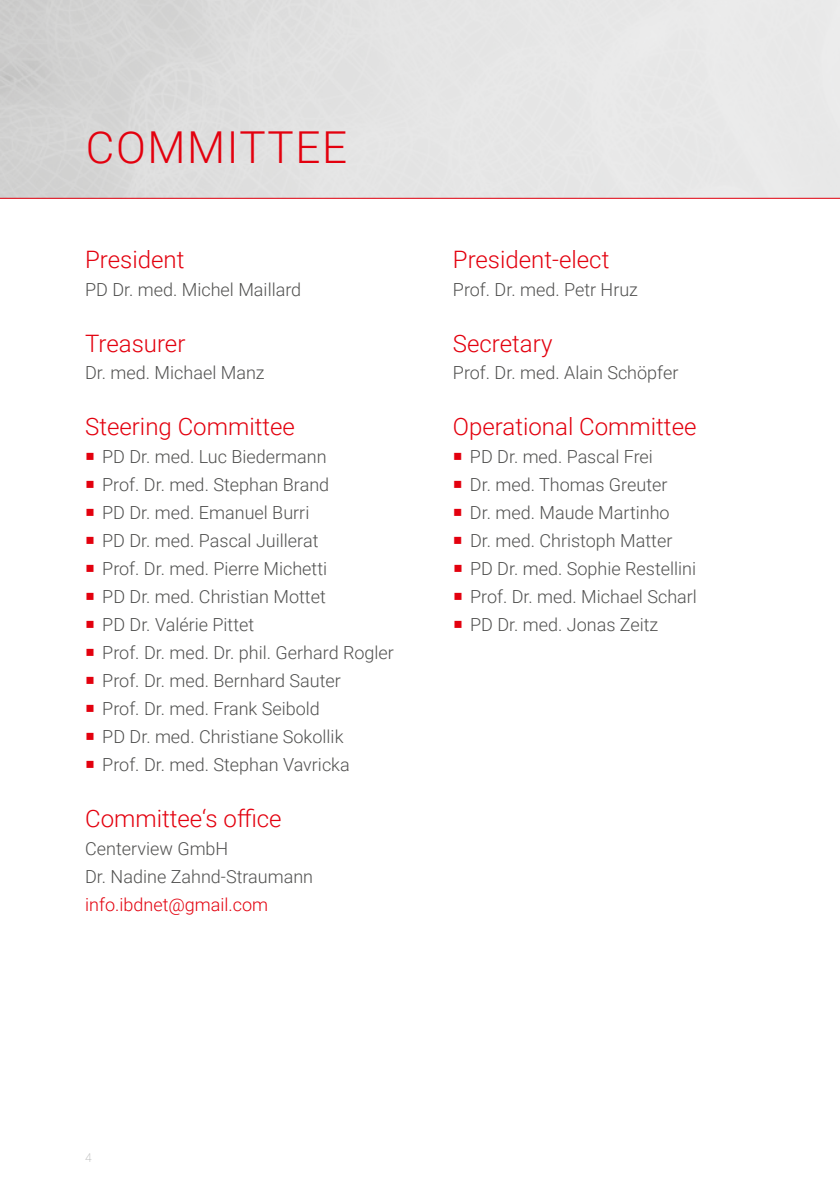
<style>
.page{position:relative;width:840px;height:1191px;background:#fff}
.page>*{position:absolute;margin:0;border:0;box-sizing:border-box;transform-origin:0 0}
.t1{font:300 44px "Roboto";letter-spacing:.035em;color:#e3000e}
.t2{font:300 24px "Roboto";color:#e3000e}
.t3{font:300 18px/28px "Roboto";color:#515150}
.t4{font:300 18px "Roboto";color:#e3000e}
.t5{font:100 12px "Roboto";color:#9c9d9d}
.s1{color:#e3000e}
</style>
<div class="page">
<hr style="left:0;top:198px;width:839px;height:1px;background:#e3000e">
<h1 class="t1" style="left:86px;top:117px;width:262px">COMMITTEE</h1>
<h2 class="t2" style="left:85px;top:242px;width:101px">President</h2>
<h2 class="t2" style="left:452px;top:242px;width:158px">President-elect</h2>
<p class="t3" style="left:85px;top:274px;width:217px">PD Dr. med. Michel Maillard</p>
<p class="t3" style="left:452px;top:274px;width:186px">Prof. Dr. med. Petr Hruz</p>
<h2 class="t2" style="left:85px;top:326px;width:102px">Treasurer</h2>
<h2 class="t2" style="left:452px;top:326px;width:101px">Secretary</h2>
<p class="t3" style="left:85px;top:358px;width:181px">Dr. med. Michael Manz</p>
<p class="t3" style="left:452px;top:358px;width:227px">Prof. Dr. med. Alain Schöpfer</p>
<h2 class="t2" style="left:85px;top:410px;width:211px">Steering Committee</h2>
<h2 class="t2" style="left:452px;top:410px;width:245px">Operational Committee</h2>
<p class="t3" style="left:85px;top:442px;width:243px"><span class="s1">○</span> PD Dr. med. Luc Biedermann</p>
<p class="t3" style="left:452px;top:442px;width:201px"><span class="s1">○</span> PD Dr. med. Pascal Frei</p>
<p class="t3" style="left:85px;top:470px;width:245px"><span class="s1">○</span> Prof. Dr. med. Stephan Brand</p>
<p class="t3" style="left:452px;top:470px;width:216px"><span class="s1">○</span> Dr. med. Thomas Greuter</p>
<p class="t3" style="left:85px;top:498px;width:225px"><span class="s1">○</span> PD Dr. med. Emanuel Burri</p>
<p class="t3" style="left:452px;top:498px;width:218px"><span class="s1">○</span> Dr. med. Maude Martinho</p>
<p class="t3" style="left:85px;top:526px;width:235px"><span class="s1">○</span> PD Dr. med. Pascal Juillerat</p>
<p class="t3" style="left:452px;top:526px;width:221px"><span class="s1">○</span> Dr. med. Christoph Matter</p>
<p class="t3" style="left:85px;top:554px;width:243px"><span class="s1">○</span> Prof. Dr. med. Pierre Michetti</p>
<p class="t3" style="left:452px;top:554px;width:244px"><span class="s1">○</span> PD Dr. med. Sophie Restellini</p>
<p class="t3" style="left:85px;top:582px;width:242px"><span class="s1">○</span> PD Dr. med. Christian Mottet</p>
<p class="t3" style="left:453px;top:582px;width:245px"><span class="s1">○</span> Prof. Dr. med. Michael Scharl</p>
<p class="t3" style="left:85px;top:610px;width:170px"><span class="s1">○</span> PD Dr. Valérie Pittet</p>
<p class="t3" style="left:453px;top:610px;width:207px"><span class="s1">○</span> PD Dr. med. Jonas Zeitz</p>
<p class="t3" style="left:85px;top:638px;width:310px"><span class="s1">○</span> Prof. Dr. med. Dr. phil. Gerhard Rogler</p>
<p class="t3" style="left:85px;top:666px;width:257px"><span class="s1">○</span> Prof. Dr. med. Bernhard Sauter</p>
<p class="t3" style="left:85px;top:694px;width:236px"><span class="s1">○</span> Prof. Dr. med. Frank Seibold</p>
<p class="t3" style="left:85px;top:721px;width:259px"><span class="s1">○</span> PD Dr. med. Christiane Sokollik</p>
<p class="t3" style="left:85px;top:749px;width:266px"><span class="s1">○</span> Prof. Dr. med. Stephan Vavricka</p>
<h2 class="t2" style="left:85px;top:801px;width:198px">Committee‘s office</h2>
<p class="t3" style="left:85px;top:833px;width:229px">Centerview GmbH<br>Dr. Nadine Zahnd-Straumann</p>
<p class="t4" style="left:85px;top:891px;width:184px">info.ibdnet@gmail.com</p>
<p class="t5" style="left:85px;top:1149px;width:8px">4</p>
</div>
